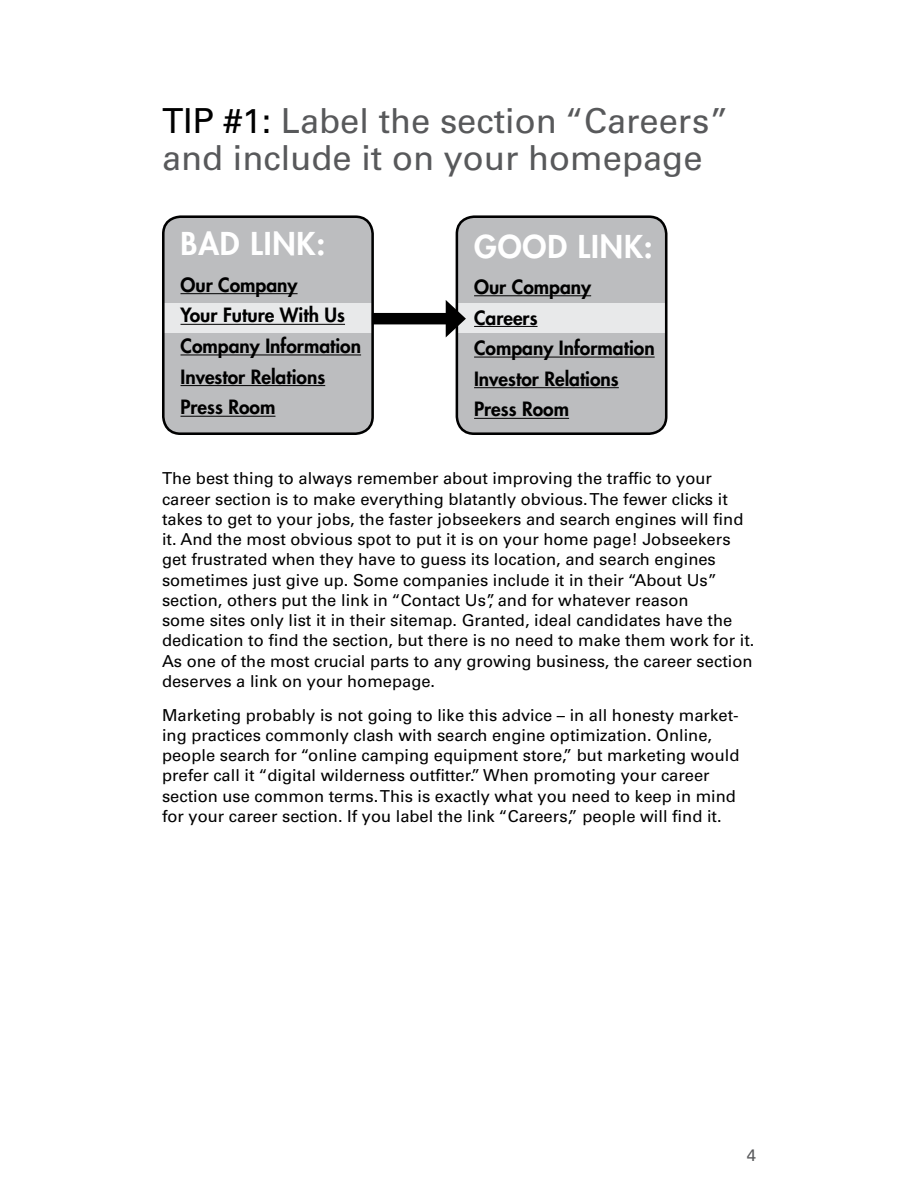
<style>
.page{position:relative;width:918px;height:1188px;background:#fff}
.page>*{position:absolute;margin:0;border:0;box-sizing:border-box;transform-origin:0 0}
.t1{font:34.5px/37.5px "Univers LT Std";color:#58595b}
.t2{font:800 30.6px "Futura Std";letter-spacing:.03em;color:#fff}
.t3{font:800 19.2px/30.6px "Futura Std";color:#000}
.t4{font:16.5px/20.2px "Univers LT Std";color:#000}
.t5{font:16.5px "Univers LT Std";color:#58595b}
.s1{color:#000}
</style>
<div class="page">
<div style="left:163px;top:217px;width:210px;height:217px;background:#bcbdbf;border-radius:17px"></div>
<div style="left:163px;top:303px;width:210px;height:30px;background:#e8e9ea"></div>
<div style="left:162px;top:215px;width:212px;height:220px;border:3px solid #000;border-radius:17px"></div>
<hr style="left:181px;top:293px;width:117px;height:1px;background:#000">
<hr style="left:181px;top:324px;width:164px;height:1px;background:#000">
<hr style="left:181px;top:354px;width:180px;height:1px;background:#000">
<hr style="left:181px;top:385px;width:144px;height:1px;background:#000">
<hr style="left:181px;top:416px;width:94px;height:1px;background:#000">
<div style="left:457px;top:217px;width:209px;height:217px;background:#bcbdbf;border-radius:17px"></div>
<div style="left:456px;top:303px;width:210px;height:30px;background:#e8e9ea"></div>
<div style="left:456px;top:215px;width:211px;height:220px;border:3px solid #000;border-radius:17px"></div>
<hr style="left:474px;top:295px;width:117px;height:1px;background:#000">
<hr style="left:474px;top:326px;width:64px;height:1px;background:#000">
<hr style="left:474px;top:357px;width:181px;height:1px;background:#000">
<hr style="left:474px;top:387px;width:145px;height:1px;background:#000">
<hr style="left:474px;top:418px;width:95px;height:1px;background:#000">
<div style="left:372px;top:313px;width:82px;height:11px;background:#000"></div>
<svg style="left:446px;top:300px;width:20px;height:37px"></svg>
<h1 class="t1" style="left:162px;top:102px;width:568px"><span class="s1">Tip #1:</span> Label the section “Careers” and include it on your homepage</h1>
<h2 class="t2" style="left:181px;top:225px;width:146px">BAD LINK:</h2>
<p class="t3" style="left:181px;top:269px;width:182px">Our Company<br>Your Future With Us<br>Company Information<br>Investor Relations<br>Press Room</p>
<h2 class="t2" style="left:474px;top:227px;width:180px">GOOD LINK:</h2>
<p class="t3" style="left:474px;top:271px;width:182px">Our Company<br>Careers<br>Company Information<br>Investor Relations<br>Press Room</p>
<p class="t4" style="left:162px;top:469px;width:594px">The best thing to always remember about improving the traffic to your career section is to make everything blatantly obvious. The fewer clicks it takes to get to your jobs, the faster jobseekers and search engines will find it. And the most obvious spot to put it is on your home page! Jobseekers get frustrated when they have to guess its location, and search engines sometimes just give up. Some companies include it in their “About Us” section, others put the link in “Contact Us”, and for whatever reason<br>some sites only list it in their sitemap. Granted, ideal candidates have the dedication to find the section, but there is no need to make them work for it.<br>As one of the most crucial parts to any growing business, the career section deserves a link on your homepage.</p>
<p class="t4" style="left:162px;top:705px;width:579px">Marketing probably is not going to like this advice – in all honesty market&shy;ing practices commonly clash with search engine optimization. Online, people search for “online camping equipment store,” but marketing would prefer call it “digital wilderness outfitter.” When promoting your career section use common terms. This is exactly what you need to keep in mind for your career section. If you label the link “Careers,” people will find it.</p>
<p class="t5" style="left:747px;top:1145px;width:11px">4</p>
</div>
